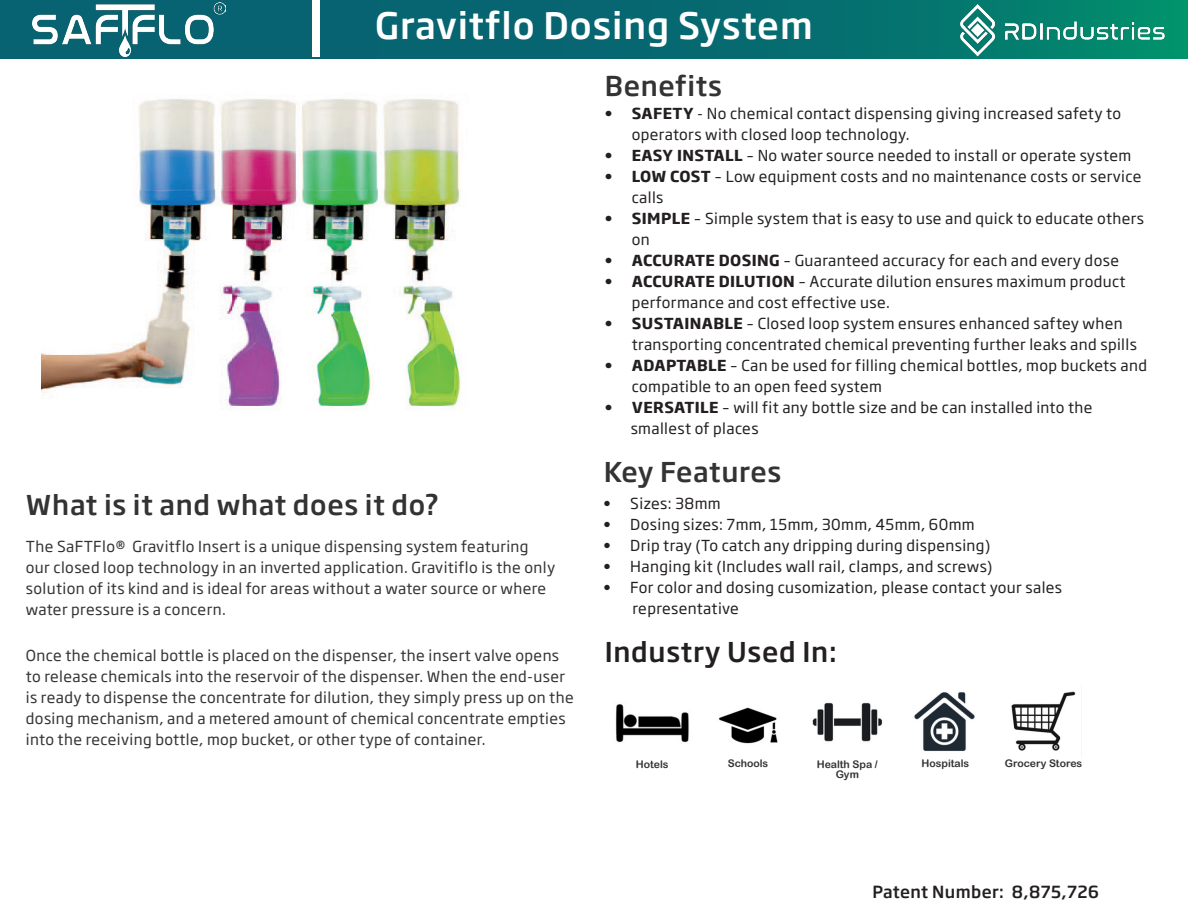
<style>
.page{position:relative;width:1188px;height:918px;background:#fff}
.page>*{position:absolute;margin:0;border:0;box-sizing:border-box;transform-origin:0 0}
.t1{font:500 36px "Soho Gothic Pro";letter-spacing:.025em;color:#fff}
.Body_Text{font:500 27px "Soho Gothic Pro";letter-spacing:.025em;color:#333}
.t2{font:500 27px "Soho Gothic Pro";letter-spacing:.025em;color:#231f20}
.t3{font:500 16.5px "Soho Gothic Pro";letter-spacing:.025em;color:#231f20}
.t4{font:15px/21px "Soho Gothic Pro";letter-spacing:.025em;color:#231f20}
.Body_Text-2{font:15px/21px "Soho Gothic Pro";letter-spacing:.025em;color:#333}
.Body_Text-3{font:10.5px/10.5px "Arial Rounded MT Bold";color:#333;text-align:center}
.s1{font-weight:700}
</style>
<div class="page">
<div style="left:0;top:0;width:1188px;height:58px;background:linear-gradient(to bottom,#066970,#076971)"></div>
<img style="left:32px;top:2px;width:193px;height:54px">
<img style="left:956px;top:0;width:212px;height:58px">
<div style="left:312px;top:0;width:8px;height:56px;background:#fff"></div>
<img style="left:41px;top:98px;width:420px;height:311px">
<img style="left:615px;top:704px;width:74px;height:39px">
<img style="left:718px;top:707px;width:60px;height:37px">
<img style="left:812px;top:702px;width:70px;height:40px">
<img style="left:914px;top:692px;width:61px;height:59px">
<img style="left:1011px;top:691px;width:65px;height:60px">
<p class="t1" style="left:375px;top:-3px;width:439px">Gravitflo Dosing System</p>
<p class="Body_Text" style="left:26px;top:484px;width:415px">What is it and what does it do?</p>
<p class="Body_Text-2" style="left:26px;top:535px;width:531px">The SaFTFlo® Gravitflo Insert is a unique dispensing system featuring our closed loop technology in an inverted application. Gravitiflo is the only solution of its kind and is ideal for areas without a water source or where water pressure is a concern.</p>
<p class="Body_Text-2" style="left:26px;top:644px;width:549px">Once the chemical bottle is placed on the dispenser, the insert valve opens to release chemicals into the reservoir of the dispenser. When the end-user is ready to dispense the concentrate for dilution, they simply press up on the dosing mechanism, and a metered amount of chemical concentrate empties into the receiving bottle, mop bucket, or other type of container.</p>
<p class="Body_Text" style="left:605px;top:65px;width:119px">Benefits</p>
<p class="t4" style="left:632px;top:102px;width:491px;text-indent:-27px"><span class="s1">• SAFETY</span> - No chemical contact dispensing giving increased safety to operators with closed loop technology.</p>
<p class="t4" style="left:605px;top:144px;width:528px"><span class="s1">• EASY INSTALL</span> – No water source needed to install or operate system</p>
<p class="t4" style="left:632px;top:165px;width:511px;text-indent:-27px"><span class="s1">• LOW COST</span> – Low equipment costs and no maintenance costs or service calls</p>
<p class="t4" style="left:632px;top:207px;width:514px;text-indent:-27px"><span class="s1">• SIMPLE</span> – Simple system that is easy to use and quick to educate others on</p>
<p class="t4" style="left:605px;top:249px;width:516px"><span class="s1">• ACCURATE DOSING</span> – Guaranteed accuracy for each and every dose</p>
<p class="t4" style="left:632px;top:270px;width:495px;text-indent:-27px"><span class="s1">• ACCURATE DILUTION</span> – Accurate dilution ensures maximum product performance and cost effective use.</p>
<p class="t4" style="left:632px;top:312px;width:507px;text-indent:-27px"><span class="s1">• SUSTAINABLE</span> – Closed loop system ensures enhanced saftey when transporting concentrated chemical preventing further leaks and spills</p>
<p class="t4" style="left:632px;top:354px;width:517px;text-indent:-27px"><span class="s1">• ADAPTABLE</span> – Can be used for filling chemical bottles, mop buckets and compatible to an open feed system</p>
<p class="t4" style="left:605px;top:396px;width:489px"><span class="s1">• VERSATILE</span> – will fit any bottle size and be can installed into the</p>
<p class="t4" style="left:631px;top:417px;width:129px">smallest of places</p>
<p class="Body_Text" style="left:604px;top:451px;width:179px">Key Features</p>
<p class="t4" style="left:603px;top:492px;width:119px">• Sizes: 38mm</p>
<p class="t4" style="left:603px;top:513px;width:373px">• Dosing sizes: 7mm, 15mm, 30mm, 45mm, 60mm</p>
<p class="t4" style="left:603px;top:534px;width:389px">• Drip tray (To catch any dripping during dispensing)</p>
<p class="t4" style="left:603px;top:555px;width:391px">• Hanging kit (Includes wall rail, clamps, and screws)</p>
<p class="t4" style="left:603px;top:576px;width:460px">• For color and dosing cusomization, please contact your sales</p>
<p class="t4" style="left:632px;top:597px;width:108px">representative</p>
<p class="t2" style="left:605px;top:630px;width:233px">Industry Used In:</p>
<p class="Body_Text-3" style="left:636px;top:759px;width:34px">Hotels</p>
<p class="Body_Text-3" style="left:728px;top:758px;width:42px">Schools</p>
<p class="Body_Text-3" style="left:817px;top:759px;width:63px">Health Spa /<br>Gym</p>
<p class="Body_Text-3" style="left:922px;top:758px;width:49px">Hospitals</p>
<p class="Body_Text-3" style="left:1005px;top:758px;width:79px">Grocery Stores</p>
<p class="t3" style="left:873px;top:878px;width:228px">Patent Number: 8,875,726</p>
</div>
